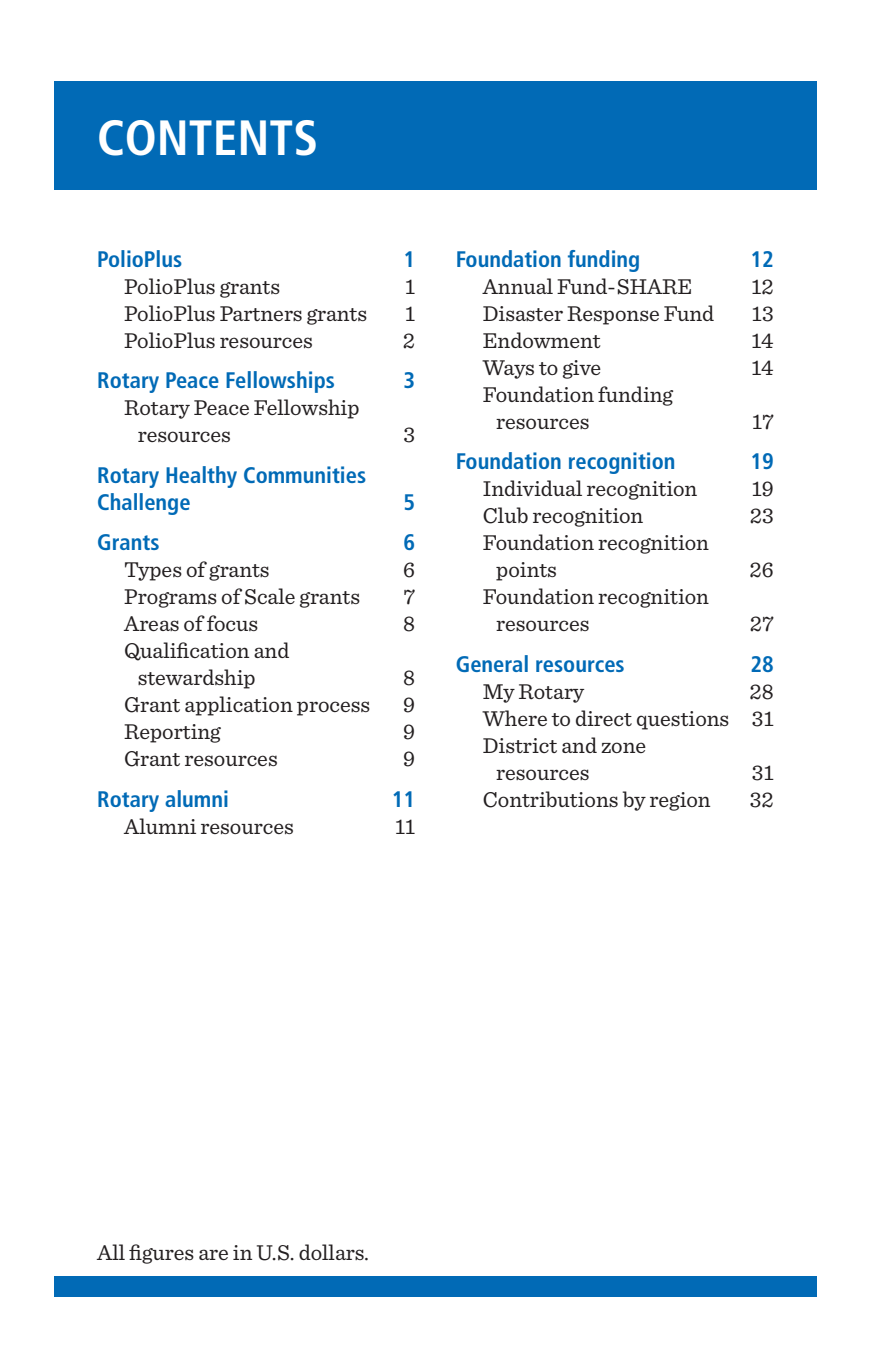
<style>
.page{position:relative;width:871px;height:1357px;background:#fff}
.page>*{position:absolute;margin:0;border:0;box-sizing:border-box;transform-origin:0 0}
.t1{font:700 condensed 49.5px "Frutiger LT Std";color:#fff}
.t2{font:22.5px/27px "Sentinel";color:#231f20}
.t3{font:700 condensed 22.5px/27px "Frutiger LT Std";color:#016ab6}
</style>
<div class="page">
<div style="left:54px;top:81px;width:763px;height:108px;background:#016ab6"></div>
<div style="left:54px;top:1276px;width:763px;height:20px;background:#016ab6"></div>
<h1 class="t1" style="left:97px;top:108px;width:222px">CONTENTS</h1>
<p class="t3" style="left:97px;top:245px;width:87px">PolioPlus</p>
<p class="t3" style="left:403px;top:245px;width:13px">1</p>
<p class="t2" style="left:124px;top:271px;width:157px">PolioPlus grants</p>
<p class="t2" style="left:405px;top:271px;width:12px">1</p>
<p class="t2" style="left:124px;top:298px;width:244px">PolioPlus Partners grants</p>
<p class="t2" style="left:405px;top:298px;width:12px">1</p>
<p class="t2" style="left:124px;top:325px;width:190px">PolioPlus resources</p>
<p class="t2" style="left:403px;top:325px;width:14px">2</p>
<p class="t3" style="left:97px;top:367px;width:239px">Rotary Peace Fellowships</p>
<p class="t3" style="left:403px;top:367px;width:13px">3</p>
<p class="t2" style="left:138px;top:393px;width:223px;text-indent:-14px">Rotary Peace Fellowship resources</p>
<p class="t2" style="left:403px;top:420px;width:13px">3</p>
<p class="t3" style="left:97px;top:461px;width:270px">Rotary Healthy Communities<br>Challenge</p>
<p class="t3" style="left:403px;top:488px;width:13px">5</p>
<p class="t3" style="left:97px;top:529px;width:64px">Grants</p>
<p class="t3" style="left:403px;top:529px;width:13px">6</p>
<p class="t2" style="left:124px;top:555px;width:147px">Types of grants</p>
<p class="t2" style="left:403px;top:555px;width:13px">6</p>
<p class="t2" style="left:124px;top:582px;width:237px">Programs of Scale grants</p>
<p class="t2" style="left:403px;top:582px;width:13px">7</p>
<p class="t2" style="left:124px;top:609px;width:136px">Areas of focus</p>
<p class="t2" style="left:403px;top:609px;width:13px">8</p>
<p class="t2" style="left:138px;top:636px;width:153px;text-indent:-14px">Qualification and stewardship</p>
<p class="t2" style="left:403px;top:663px;width:13px">8</p>
<p class="t2" style="left:124px;top:690px;width:247px">Grant application process</p>
<p class="t2" style="left:403px;top:690px;width:13px">9</p>
<p class="t2" style="left:124px;top:717px;width:98px">Reporting</p>
<p class="t2" style="left:403px;top:717px;width:13px">9</p>
<p class="t2" style="left:124px;top:744px;width:155px">Grant resources</p>
<p class="t2" style="left:403px;top:744px;width:13px">9</p>
<p class="t3" style="left:97px;top:785px;width:133px">Rotary alumni</p>
<p class="t3" style="left:392px;top:785px;width:25px">11</p>
<p class="t2" style="left:124px;top:811px;width:171px">Alumni resources</p>
<p class="t2" style="left:395px;top:811px;width:22px">11</p>
<p class="t3" style="left:456px;top:245px;width:186px">Foundation funding</p>
<p class="t3" style="left:750px;top:245px;width:25px">12</p>
<p class="t2" style="left:483px;top:271px;width:211px">Annual Fund-SHARE</p>
<p class="t2" style="left:751px;top:271px;width:24px">12</p>
<p class="t2" style="left:483px;top:298px;width:233px">Disaster Response Fund</p>
<p class="t2" style="left:752px;top:298px;width:23px">13</p>
<p class="t2" style="left:483px;top:325px;width:119px">Endowment</p>
<p class="t2" style="left:751px;top:325px;width:24px">14</p>
<p class="t2" style="left:483px;top:352px;width:120px">Ways to give</p>
<p class="t2" style="left:751px;top:352px;width:24px">14</p>
<p class="t2" style="left:496px;top:379px;width:178px;text-indent:-14px">Foundation funding resources</p>
<p class="t2" style="left:752px;top:406px;width:23px">17</p>
<p class="t3" style="left:456px;top:448px;width:221px">Foundation recognition</p>
<p class="t3" style="left:750px;top:448px;width:25px">19</p>
<p class="t2" style="left:483px;top:474px;width:216px">Individual recognition</p>
<p class="t2" style="left:752px;top:474px;width:24px">19</p>
<p class="t2" style="left:483px;top:501px;width:162px">Club recognition</p>
<p class="t2" style="left:750px;top:501px;width:25px">23</p>
<p class="t2" style="left:496px;top:528px;width:214px;text-indent:-14px">Foundation recognition points</p>
<p class="t2" style="left:749px;top:555px;width:26px">26</p>
<p class="t2" style="left:496px;top:582px;width:214px;text-indent:-14px">Foundation recognition resources</p>
<p class="t2" style="left:750px;top:609px;width:25px">27</p>
<p class="t3" style="left:456px;top:650px;width:170px">General resources</p>
<p class="t3" style="left:750px;top:650px;width:25px">28</p>
<p class="t2" style="left:483px;top:676px;width:103px">My Rotary</p>
<p class="t2" style="left:749px;top:676px;width:26px">28</p>
<p class="t2" style="left:483px;top:703px;width:292px">Where to direct questions 31</p>
<p class="t2" style="left:483px;top:730px;width:165px">District and zone</p>
<p class="t2" style="left:496px;top:757px;width:95px">resources</p>
<p class="t2" style="left:752px;top:757px;width:23px">31</p>
<p class="t2" style="left:483px;top:784px;width:229px">Contributions by region</p>
<p class="t2" style="left:750px;top:784px;width:26px">32</p>
<p class="t2" style="left:97px;top:1238px;width:273px">All figures are in U.S. dollars.</p>
</div>
